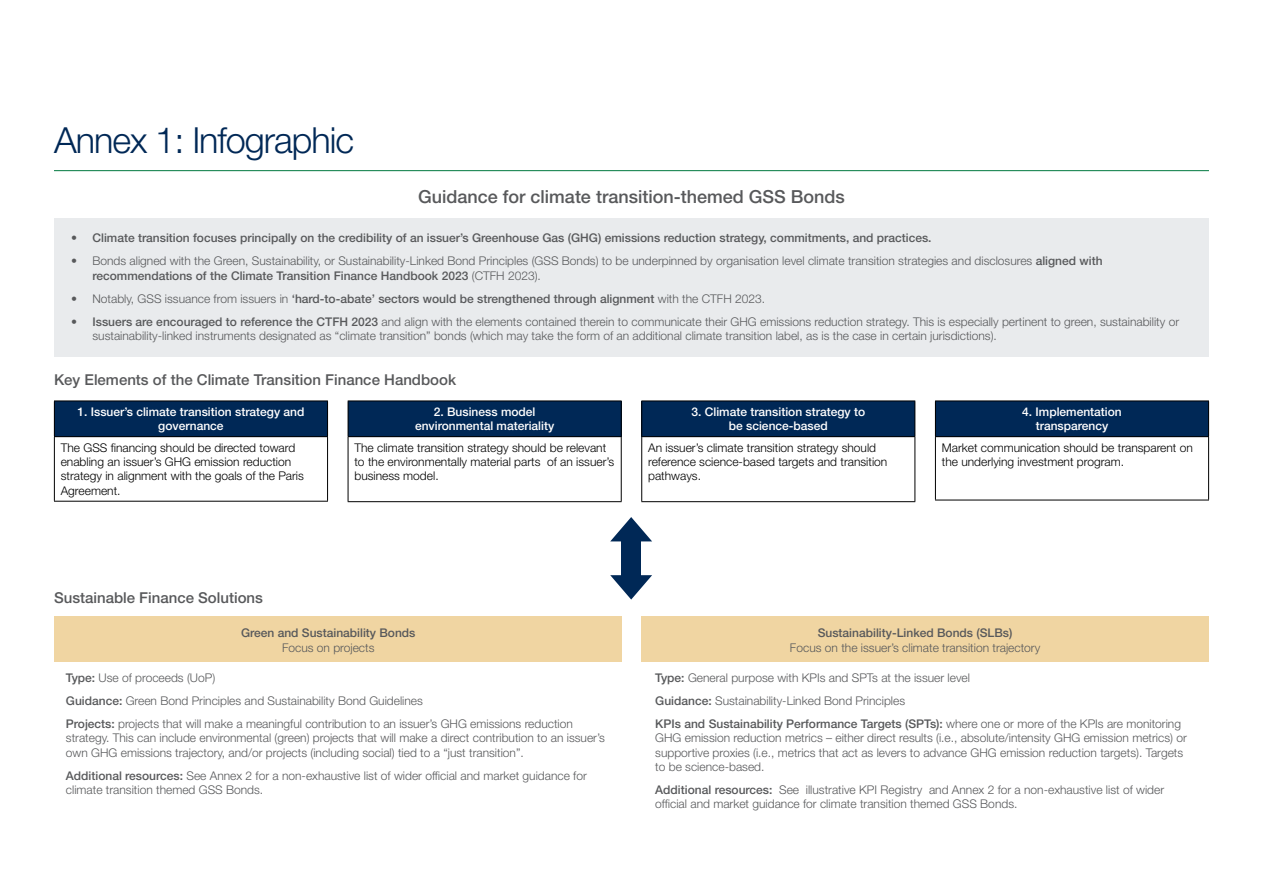
<style>
.page{position:relative;width:1263px;height:893px;background:#fff}
.page>*{position:absolute;margin:0;border:0;box-sizing:border-box;transform-origin:0 0}
.t1{font:300 36px "Helvetica Neue LT Std";letter-spacing:-.03em;color:#002856}
.t2{font:500 18px "Helvetica Neue LT Std";color:#58595b}
.t3{font:500 15px "Helvetica Neue LT Std";color:#58595b}
.t4{font:300 12px/14.4px "Helvetica Neue LT Std";color:#58595b}
.t5{font:300 12px/14.4px "Helvetica Neue LT Std";color:#000}
.t6{font:500 12px "Helvetica Neue LT Std";color:#58595b}
.t7{font:500 12px/14.4px "Helvetica Neue LT Std";color:#fff;text-align:center}
.s1{font-weight:300}
.s2{font-weight:500}
</style>
<div class="page">
<div style="left:55px;top:218px;width:1154px;height:138px;background:#e9ebed"></div>
<hr style="left:54px;top:170px;width:1155px;height:1px;background:#007840">
<div style="left:54px;top:401px;width:274px;height:36px;background:#002856"></div>
<hr style="left:54px;top:401px;width:274px;height:1px;background:#000">
<hr style="left:54px;top:401px;width:1px;height:35px;background:#000">
<hr style="left:327px;top:401px;width:1px;height:35px;background:#000">
<hr style="left:54px;top:436px;width:274px;height:1px;background:#000">
<hr style="left:54px;top:437px;width:1px;height:64px;background:#000">
<hr style="left:327px;top:437px;width:1px;height:64px;background:#000">
<hr style="left:54px;top:501px;width:274px;height:1px;background:#000">
<div style="left:348px;top:401px;width:273px;height:36px;background:#002856"></div>
<hr style="left:348px;top:401px;width:274px;height:1px;background:#000">
<hr style="left:348px;top:401px;width:1px;height:35px;background:#000">
<hr style="left:621px;top:401px;width:1px;height:35px;background:#000">
<hr style="left:348px;top:436px;width:274px;height:1px;background:#000">
<hr style="left:348px;top:437px;width:1px;height:64px;background:#000">
<hr style="left:621px;top:437px;width:1px;height:64px;background:#000">
<hr style="left:348px;top:501px;width:274px;height:1px;background:#000">
<div style="left:642px;top:401px;width:273px;height:36px;background:#002856"></div>
<hr style="left:641px;top:401px;width:274px;height:1px;background:#000">
<hr style="left:641px;top:401px;width:1px;height:35px;background:#000">
<hr style="left:914px;top:401px;width:1px;height:35px;background:#000">
<hr style="left:641px;top:436px;width:274px;height:1px;background:#000">
<hr style="left:641px;top:437px;width:1px;height:64px;background:#000">
<hr style="left:914px;top:437px;width:1px;height:64px;background:#000">
<hr style="left:641px;top:501px;width:274px;height:1px;background:#000">
<div style="left:935px;top:401px;width:273px;height:36px;background:#002856"></div>
<hr style="left:935px;top:401px;width:274px;height:1px;background:#000">
<hr style="left:935px;top:401px;width:1px;height:35px;background:#000">
<hr style="left:1208px;top:401px;width:1px;height:35px;background:#000">
<hr style="left:935px;top:436px;width:274px;height:1px;background:#000">
<hr style="left:935px;top:437px;width:1px;height:63px;background:#000">
<hr style="left:1208px;top:437px;width:1px;height:63px;background:#000">
<hr style="left:935px;top:500px;width:274px;height:1px;background:#000">
<div style="left:55px;top:617px;width:567px;height:45px;background:#f0d5a2"></div>
<div style="left:642px;top:617px;width:567px;height:45px;background:#f0d5a2"></div>
<div style="left:621px;top:535px;width:20px;height:46px;background:#002856"></div>
<svg style="left:610px;top:575px;width:42px;height:25px"></svg>
<svg style="left:610px;top:517px;width:42px;height:24px"></svg>
<h1 class="t1" style="left:54px;top:118px;width:302px">Annex 1: Infographic</h1>
<h2 class="t2" style="left:418px;top:186px;width:428px">Guidance for climate transition-themed GSS Bonds</h2>
<p class="t6" style="left:71px;top:231px;width:862px"><span class="s1">•</span> Climate transition focuses principally on the credibility of an issuer’s Greenhouse Gas (GHG) emissions reduction strategy, commitments, and practices.</p>
<p class="t4" style="left:92px;top:254px;width:1011px;text-indent:-21px">• Bonds aligned with the Green, Sustainability, or Sustainability-Linked Bond Principles (GSS Bonds) to be underpinned by organisation level climate transition strategies and disclosures <span class="s2">aligned with recommendations of the Climate Transition Finance Handbook 2023</span> (CTFH 2023).</p>
<p class="t6" style="left:71px;top:291px;width:695px"><span class="s1">• Notably, GSS issuance from issuers in</span> ‘hard-to-abate’ sectors would be strengthened through alignment <span class="s1">with the CTFH 2023.</span></p>
<p class="t4" style="left:92px;top:314px;width:1088px;text-indent:-21px">• <span class="s2">Issuers are encouraged to reference the CTFH 2023</span> and align with the elements contained therein to communicate their GHG emissions reduction strategy. This is especially pertinent to green, sustainability or sustainability-linked instruments designated as “climate transition” bonds (which may take the form of an additional climate transition label, as is the case in certain jurisdictions).</p>
<p class="t3" style="left:54px;top:370px;width:404px">Key Elements of the Climate Transition Finance Handbook</p>
<p class="t7" style="left:77px;top:404px;width:228px">1. Issuer’s climate transition strategy and governance</p>
<p class="t5" style="left:61px;top:440px;width:245px">The GSS financing should be directed toward enabling an issuer’s GHG emission reduction strategy in alignment with the goals of the Paris Agreement.</p>
<p class="t7" style="left:415px;top:404px;width:141px">2. Business model environmental materiality</p>
<p class="t5" style="left:354px;top:440px;width:261px">The climate transition strategy should be relevant to the environmentally material parts of an issuer’s business model.</p>
<p class="t7" style="left:691px;top:404px;width:175px">3. Climate transition strategy to be science-based</p>
<p class="t5" style="left:648px;top:440px;width:241px">An issuer’s climate transition strategy should reference science-based targets and transition pathways.</p>
<p class="t7" style="left:1022px;top:404px;width:101px">4. Implementation transparency</p>
<p class="t5" style="left:942px;top:440px;width:253px">Market communication should be transparent on the underlying investment program.</p>
<p class="t3" style="left:54px;top:589px;width:210px">Sustainable Finance Solutions</p>
<p class="t6" style="left:241px;top:626px;width:176px">Green and Sustainability Bonds</p>
<p class="t4" style="left:282px;top:640px;width:94px">Focus on projects</p>
<p class="t4" style="left:66px;top:666px;width:508px;line-height:23px"><span class="s2">Type:</span> Use of proceeds (UoP)<br><span class="s2">Guidance:</span> Green Bond Principles and Sustainability Bond Guidelines<br><span class="s2">Projects:</span> projects that will make a meaningful contribution to an issuer’s GHG emissions reduction</p>
<p class="t4" style="left:66px;top:730px;width:540px">strategy. This can include environmental (green) projects that will make a direct contribution to an issuer’s own GHG emissions trajectory, and/or projects (including social) tied to a “just transition”.</p>
<p class="t4" style="left:66px;top:768px;width:522px"><span class="s2">Additional resources:</span> See Annex 2 for a non-exhaustive list of wider official and market guidance for climate transition themed GSS Bonds.</p>
<p class="t6" style="left:818px;top:626px;width:196px">Sustainability-Linked Bonds (SLBs)</p>
<p class="t4" style="left:790px;top:640px;width:252px">Focus on the issuer’s climate transition trajectory</p>
<p class="t4" style="left:655px;top:666px;width:527px;line-height:23px"><span class="s2">Type:</span> General purpose with KPIs and SPTs at the issuer level<br><span class="s2">Guidance:</span> Sustainability-Linked Bond Principles<br><span class="s2">KPIs and Sustainability Performance Targets (SPTs):</span> where one or more of the KPIs are monitoring</p>
<p class="t4" style="left:655px;top:730px;width:533px">GHG emission reduction metrics – either direct results (i.e., absolute/intensity GHG emission metrics) or supportive proxies (i.e., metrics that act as levers to advance GHG emission reduction targets). Targets to be science-based.</p>
<p class="t4" style="left:655px;top:782px;width:510px"><span class="s2">Additional resources:</span> See illustrative KPI Registry and Annex 2 for a non-exhaustive list of wider official and market guidance for climate transition themed GSS Bonds.</p>
</div>
